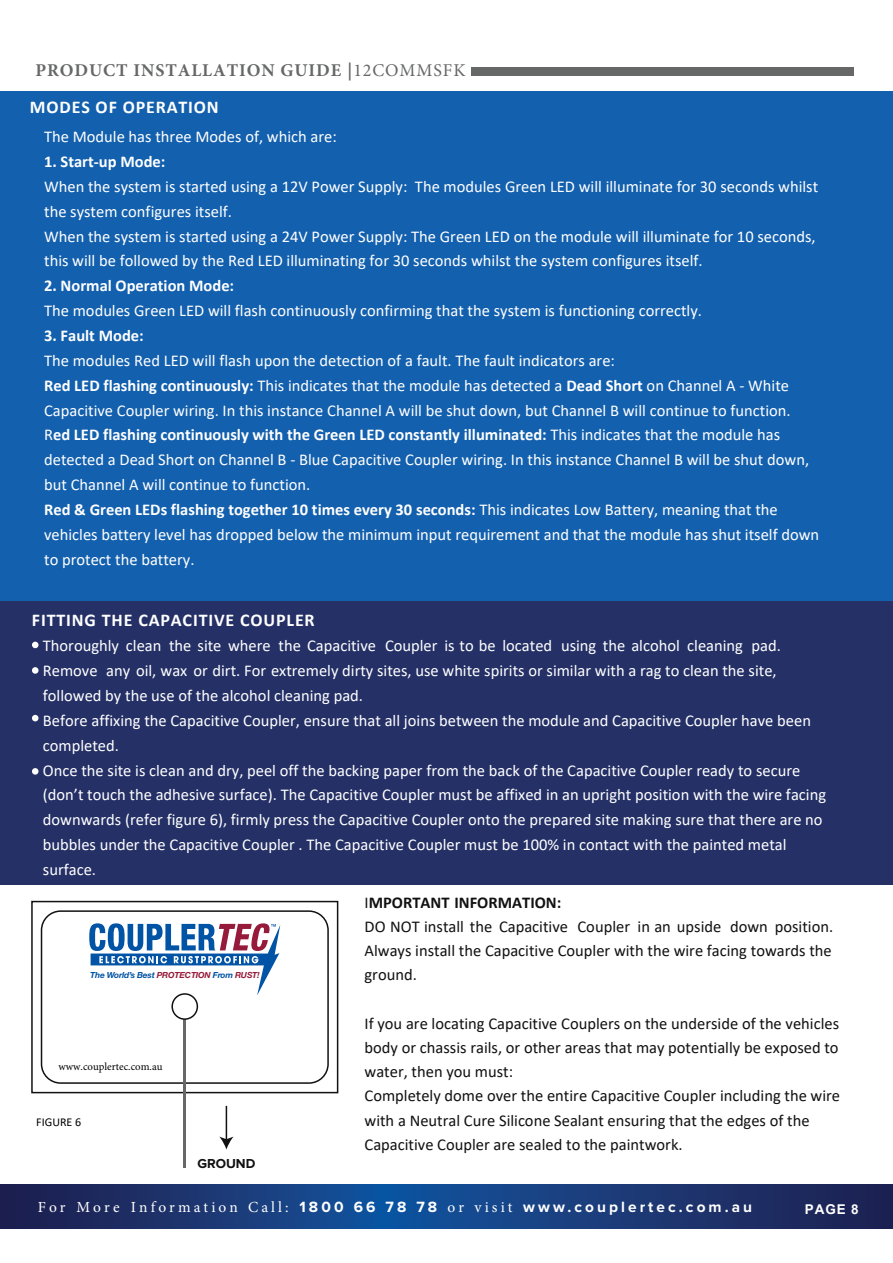
<style>
.page{position:relative;width:893px;height:1263px;background:#fff}
.page>*{position:absolute;margin:0;border:0;box-sizing:border-box;transform-origin:0 0}
.t1{font:700 18px "Calibri";letter-spacing:.045em;color:#fff}
.t2{font:700 18px "Minion Pro";letter-spacing:.05em;color:#666767}
.t3{font:16.5px/24.9px "Calibri";color:#fff}
.t4{font:16.5px/24.3px "Calibri";color:#111}
.t5{font:700 16.5px "Calibri";color:#fff}
.t6{font:700 15.45px "Proxima Nova";letter-spacing:.2em;color:#fff}
.t7{font:700 13.5px "Proxima Nova";color:#111}
.t8{font:700 13.5px "Arial";color:#fff}
.t9{font:12px "Calibri";color:#000}
.t10{font:10.8px "Minion Pro";color:#000}
.t11{font:italic 700 8.4px "Helvetica Neue";letter-spacing:-.02em;color:#0053a5}
.s1{font-weight:400}
.s2{font-weight:700}
.s3{color:#961a3a}
.s4{font-family:"Minion Pro";font-weight:400}
</style>
<div class="page">
<div style="left:0;top:91px;width:893px;height:510px;background:#1360ae"></div>
<div style="left:0;top:601px;width:893px;height:283px;background:#243066"></div>
<div style="left:32px;top:642px;width:7px;height:6px;background:#fff;border-radius:50%"></div>
<div style="left:32px;top:715px;width:7px;height:6px;background:#fff;border-radius:50%"></div>
<div style="left:32px;top:768px;width:7px;height:7px;background:#fff;border-radius:50%"></div>
<div style="left:31px;top:901px;width:307px;height:192px;border:2px solid #111"></div>
<div style="left:41px;top:910px;width:288px;height:174px;border:2px solid #111;border-radius:19px"></div>
<svg style="left:86px;top:900px;width:200px;height:117px"></svg>
<hr style="left:184px;top:1017px;width:2px;height:151px;background:#666767">
<hr style="left:226px;top:1106px;width:1px;height:34px;background:#111">
<svg style="left:219px;top:1136px;width:15px;height:13px"></svg>
<div style="left:172px;top:994px;width:25px;height:25px;background:#fff;border-radius:50%"></div>
<div style="left:171px;top:993px;width:27px;height:27px;border:2px solid #111;border-radius:50%"></div>
<svg style="left:0;top:1185px;width:893px;height:43px;background:#193874"></svg>
<div style="left:32px;top:667px;width:7px;height:7px;background:#fff;border-radius:50%"></div>
<div style="left:471px;top:67px;width:383px;height:9px;background:#666767"></div>
<p class="t2" style="left:35px;top:57px;width:432px">PRODUCT INSTALLATION GUIDE |<span class="s1">12COMMSFK</span></p>
<p class="t1" style="left:30px;top:94px;width:190px">MODES OF OPERATION</p>
<p class="t3" style="left:44px;top:124px;width:294px">The Module has three Modes of, which are:</p>
<p class="t5" style="left:44px;top:150px;width:123px">1. Start-up Mode:</p>
<p class="t3" style="left:44px;top:174px;width:776px">When the system is started using a 12V Power Supply: The modules Green LED will illuminate for 30 seconds whilst the system configures itself.<br>When the system is started using a 24V Power Supply: The Green LED on the module will illuminate for 10 seconds, this will be followed by the Red LED illuminating for 30 seconds whilst the system configures itself.</p>
<p class="t5" style="left:44px;top:274px;width:192px">2. Normal Operation Mode:</p>
<p class="t3" style="left:44px;top:298px;width:659px">The modules Green LED will flash continuously confirming that the system is functioning correctly.</p>
<p class="t5" style="left:44px;top:324px;width:101px">3. Fault Mode:</p>
<p class="t3" style="left:44px;top:348px;width:777px">The modules Red LED will flash upon the detection of a fault. The fault indicators are:<br><span class="s2">Red LED flashing continuously:</span> This indicates that the module has detected a <span class="s2">Dead Short</span> on Channel A - White Capacitive Coupler wiring. In this instance Channel A will be shut down, but Channel B will continue to function.<br>R<span class="s2">ed LED flashing continuously with the Green LED constantly illuminated:</span> This indicates that the module has detected a Dead Short on Channel B - Blue Capacitive Coupler wiring. In this instance Channel B will be shut down, but Channel A will continue to function.<br><span class="s2">Red &amp; Green LEDs flashing together 10 times every 30 seconds:</span> This indicates Low Battery, meaning that the vehicles battery level has dropped below the minimum input requirement and that the module has shut itself down to protect the battery.</p>
<p class="t1" style="left:32px;top:608px;width:284px">FITTING THE CAPACITIVE COUPLER</p>
<p class="t3" style="left:43px;top:633px;width:785px">Thoroughly clean the site where the Capacitive Coupler is to be located using the alcohol cleaning pad.<br>Remove any oil, wax or dirt. For extremely dirty sites, use white spirits or similar with a rag to clean the site, followed by the use of the alcohol cleaning pad.<br>Before affixing the Capacitive Coupler, ensure that all joins between the module and Capacitive Coupler have been completed.<br>Once the site is clean and dry, peel off the backing paper from the back of the Capacitive Coupler ready to secure (don’t touch the adhesive surface). The Capacitive Coupler must be affixed in an upright position with the wire facing downwards (refer figure 6), firmly press the Capacitive Coupler onto the prepared site making sure that there are no bubbles under the Capacitive Coupler . The Capacitive Coupler must be 100% in contact with the painted metal surface.</p>
<p class="t11" style="left:90px;top:970px;width:171px">The World’s Best <span class="s3">PROTECTION</span> From <span class="s3">RUST!</span></p>
<p class="t10" style="left:58px;top:1059px;width:106px">www.couplertec.com.au</p>
<p class="t9" style="left:36px;top:1113px;width:46px">FIGURE 6</p>
<p class="t7" style="left:197px;top:1158px;width:60px">GROUND</p>
<p class="t4" style="left:365px;top:889px;width:470px">I<span class="s2">MPORTANT INFORMATION:<br></span>DO NOT install the Capacitive Coupler in an upside down position.<br>Always install the Capacitive Coupler with the wire facing towards the ground.</p>
<p class="t4" style="left:365px;top:1011px;width:477px">If you are locating Capacitive Couplers on the underside of the vehicles body or chassis rails, or other areas that may potentially be exposed to water, then you must:<br>Completely dome over the entire Capacitive Coupler including the wire with a Neutral Cure Silicone Sealant ensuring that the edges of the Capacitive Coupler are sealed to the paintwork.</p>
<p class="t6" style="left:38px;top:1201px;width:716px"><span class="s4">For More Information Call:</span> 1800 66 78 78 <span class="s4">or visit</span> www.couplertec.com.au</p>
<p class="t8" style="left:805px;top:1199px;width:55px">PAGE 8</p>
</div>
